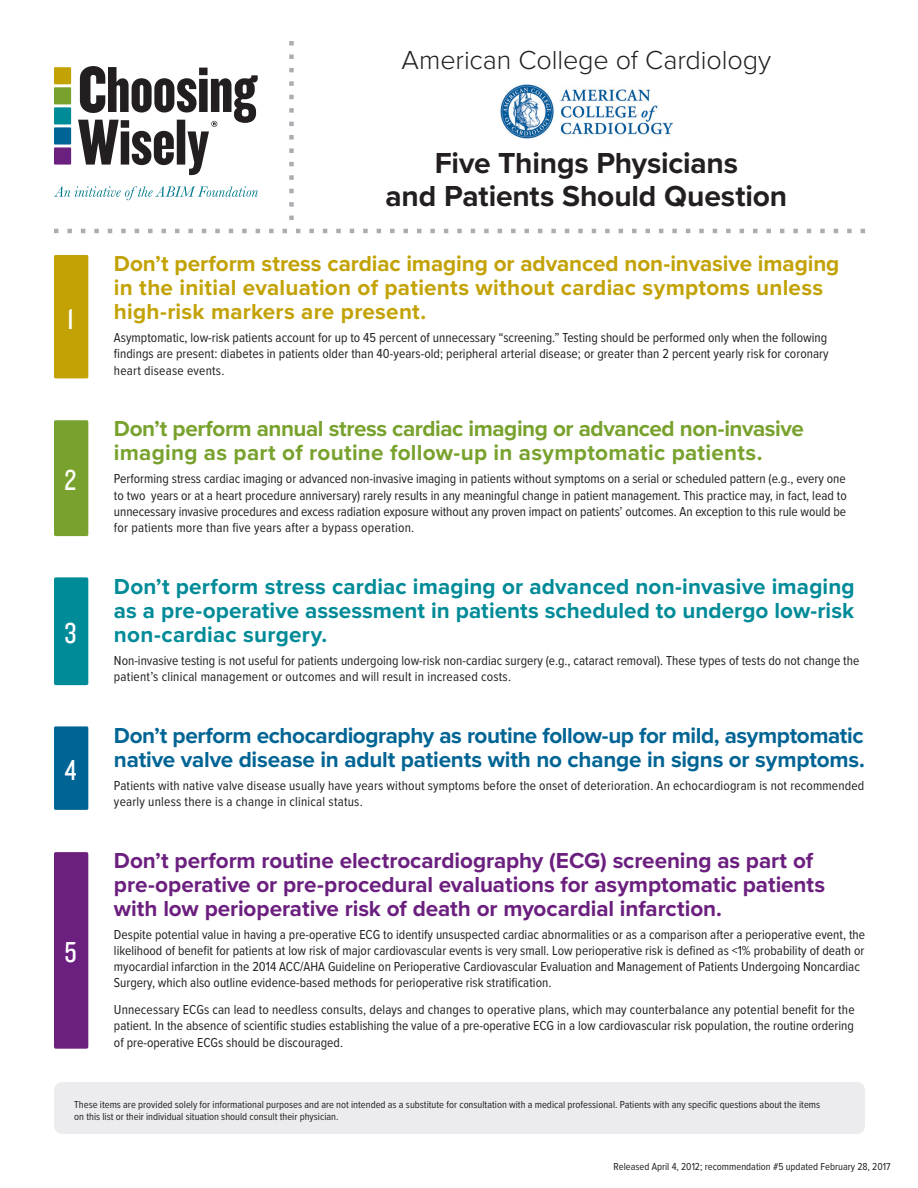
<style>
.page{position:relative;width:918px;height:1188px;background:#fff}
.page>*{position:absolute;margin:0;border:0;box-sizing:border-box;transform-origin:0 0}
.t1{font:700 30px/33px "Proxima Nova";letter-spacing:-.005em;color:#231f20;text-align:center}
.t2{font:30px "Knockout 29 Junior Ltweight";color:#fff}
.t3{font:300 27px "Proxima Nova";letter-spacing:-.005em;color:#231f20}
.t4{font:700 22.5px/24px "Proxima Nova";letter-spacing:-.005em;color:#6b1f7e}
.t5{font:700 22.5px/24px "Proxima Nova";letter-spacing:.01em;color:#c2a205}
.t6{font:700 22.5px/24px "Proxima Nova";color:#008b98;text-align:justify}
.t7{font:700 22.5px/24px "Proxima Nova";letter-spacing:-.015em;color:#006494}
.t8{font:700 22.5px/24px "Proxima Nova";letter-spacing:-.01em;color:#78a22d}
.t9{font:13.5px/16.2px "Proxima Nova Cond";color:#231f20;text-align:justify}
.t10{font:10.5px/12px "Proxima Nova Cond";color:#231f20}
</style>
<div class="page">
<svg style="left:54px;top:229px;width:811px;height:4px"></svg>
<svg style="left:289px;top:41px;width:5px;height:179px"></svg>
<div style="left:54px;top:67px;width:17px;height:17px;background:#c2a205"></div>
<div style="left:54px;top:87px;width:17px;height:17px;background:#78a22d"></div>
<div style="left:54px;top:107px;width:17px;height:17px;background:#008b98"></div>
<div style="left:54px;top:127px;width:17px;height:18px;background:#006494"></div>
<div style="left:54px;top:147px;width:17px;height:18px;background:#6b1f7e"></div>
<svg style="left:78px;top:66px;width:180px;height:109px"></svg>
<svg style="left:54px;top:186px;width:204px;height:14px"></svg>
<div style="left:54px;top:577px;width:34px;height:108px;background:#008b98;border-radius:2px"></div>
<div style="left:54px;top:255px;width:34px;height:123px;background:#c2a205;border-radius:2px"></div>
<div style="left:54px;top:420px;width:34px;height:116px;background:#78a22d;border-radius:2px"></div>
<div style="left:54px;top:852px;width:34px;height:197px;background:#6b1f7e;border-radius:2px"></div>
<div style="left:54px;top:726px;width:34px;height:84px;background:#006494;border-radius:2px"></div>
<div style="left:54px;top:1082px;width:811px;height:52px;background:#ececee;border-radius:9px"></div>
<img style="left:500px;top:85px;width:173px;height:54px">
<h2 class="t3" style="left:402px;top:44px;width:371px">American College of Cardiology</h2>
<h1 class="t2" style="left:67px;top:299px;width:8px">1</h1>
<h1 class="t2" style="left:65px;top:461px;width:13px">2</h1>
<h1 class="t2" style="left:65px;top:614px;width:13px">3</h1>
<h1 class="t2" style="left:65px;top:751px;width:13px">4</h1>
<h1 class="t2" style="left:64px;top:933px;width:14px">5</h1>
<h1 class="t1" style="left:386px;top:148px;width:403px">Five Things Physicians<br>and Patients Should Question</h1>
<h3 class="t5" style="left:114px;top:253px;width:727px">Don’t perform stress cardiac imaging or advanced non-invasive imaging in the initial evaluation of patients without cardiac symptoms unless high-risk markers are present.</h3>
<p class="t9" style="left:114px;top:330px;width:716px">Asymptomatic, low-risk patients account for up to 45 percent of unnecessary “screening.” Testing should be performed only when the following findings are present: diabetes in patients older than 40-years-old; peripheral arterial disease; or greater than 2 percent yearly risk for coronary heart disease events.</p>
<h3 class="t8" style="left:114px;top:418px;width:691px">Don’t perform annual stress cardiac imaging or advanced non-invasive imaging as part of routine follow-up in asymptomatic patients.</h3>
<p class="t9" style="left:114px;top:471px;width:734px">Performing stress cardiac imaging or advanced non-invasive imaging in patients without symptoms on a serial or scheduled pattern (e.g., every one to two years or at a heart procedure anniversary) rarely results in any meaningful change in patient management. This practice may, in fact, lead to unnecessary invasive procedures and excess radiation exposure without any proven impact on patients’ outcomes. An exception to this rule would be for patients more than five years after a bypass operation.</p>
<h3 class="t6" style="left:114px;top:575px;width:742px">Don’t perform stress cardiac imaging or advanced non-invasive imaging as a pre-operative assessment in patients scheduled to undergo low-risk non-cardiac surgery.</h3>
<p class="t9" style="left:114px;top:652px;width:747px">Non-invasive testing is not useful for patients undergoing low-risk non-cardiac surgery (e.g., cataract removal). These types of tests do not change the patient’s clinical management or outcomes and will result in increased costs.</p>
<h3 class="t7" style="left:114px;top:724px;width:753px">Don’t perform echocardiography as routine follow-up for mild, asymptomatic native valve disease in adult patients with no change in signs or symptoms.</h3>
<p class="t9" style="left:114px;top:777px;width:752px">Patients with native valve disease usually have years without symptoms before the onset of deterioration. An echocardiogram is not recommended yearly unless there is a change in clinical status.</p>
<h3 class="t4" style="left:114px;top:849px;width:713px">Don’t perform routine electrocardiography (ECG) screening as part of pre-operative or pre-procedural evaluations for asymptomatic patients with low perioperative risk of death or myocardial infarction.</h3>
<p class="t9" style="left:114px;top:926px;width:753px;text-align:left">Despite potential value in having a pre-operative ECG to identify unsuspected cardiac abnormalities or as a comparison after a perioperative event, the likelihood of benefit for patients at low risk of major cardiovascular events is very small. Low perioperative risk is defined as &lt;1% probability of death or myocardial infarction in the 2014 ACC/AHA Guideline on Perioperative Cardiovascular Evaluation and Management of Patients Undergoing Noncardiac Surgery, which also outline evidence-based methods for perioperative risk stratification.</p>
<p class="t9" style="left:114px;top:1002px;width:742px">Unnecessary ECGs can lead to needless consults, delays and changes to operative plans, which may counterbalance any potential benefit for the patient. In the absence of scientific studies establishing the value of a pre-operative ECG in a low cardiovascular risk population, the routine ordering of pre-operative ECGs should be discouraged.</p>
<p class="t10" style="left:74px;top:1098px;width:747px">These items are provided solely for informational purposes and are not intended as a substitute for consultation with a medical professional. Patients with any specific questions about the items on this list or their individual situation should consult their physician.</p>
<p class="t10" style="left:614px;top:1160px;width:279px">Released April 4, 2012; recommendation #5 updated February 28, 2017</p>
</div>
